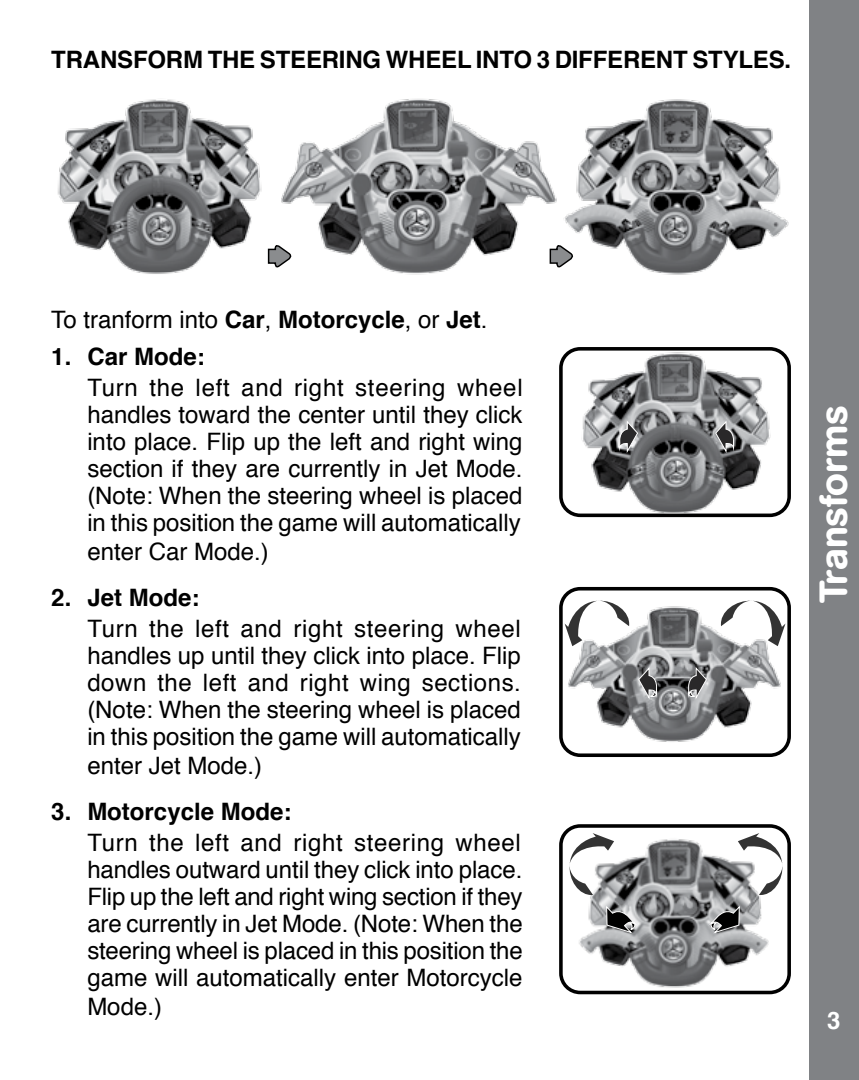
<style>
.page{position:relative;width:859px;height:1080px;background:#fff}
.page>*{position:absolute;margin:0;border:0;box-sizing:border-box;transform-origin:0 0}
.t1{font:500 39px "AG Book Rounded";color:#fff}
.t2{font:24px/27.3px "Helvetica";color:#000;text-align:justify}
.t3{font:700 24px "Helvetica";letter-spacing:-.01em;color:#000}
.t4{font:700 24px "Helvetica";color:#fff}
.s1{font-weight:700}
</style>
<div class="page">
<div style="left:809px;top:0;width:50px;height:1080px;background:#808285"></div>
<img style="left:57px;top:99px;width:205px;height:175px">
<img style="left:281px;top:99px;width:276px;height:176px">
<img style="left:565px;top:99px;width:224px;height:176px">
<svg style="left:267px;top:244px;width:26px;height:25px"></svg>
<svg style="left:549px;top:244px;width:25px;height:25px"></svg>
<div style="left:559px;top:824px;width:232px;height:170px;border:4px solid #000;border-radius:19px"></div>
<img style="left:572px;top:839px;width:199px;height:155px">
<svg style="left:569px;top:833px;width:45px;height:63px"></svg>
<svg style="left:738px;top:833px;width:46px;height:63px"></svg>
<svg style="left:605px;top:904px;width:38px;height:30px"></svg>
<svg style="left:703px;top:904px;width:37px;height:30px"></svg>
<div style="left:559px;top:587px;width:232px;height:170px;border:4px solid #000;border-radius:19px"></div>
<img style="left:561px;top:596px;width:230px;height:154px">
<svg style="left:719px;top:599px;width:66px;height:47px"></svg>
<svg style="left:565px;top:599px;width:66px;height:47px"></svg>
<svg style="left:688px;top:666px;width:19px;height:37px"></svg>
<svg style="left:638px;top:666px;width:19px;height:37px"></svg>
<div style="left:559px;top:347px;width:232px;height:170px;border:4px solid #000;border-radius:19px"></div>
<img style="left:573px;top:347px;width:208px;height:171px">
<svg style="left:619px;top:420px;width:20px;height:36px"></svg>
<svg style="left:715px;top:420px;width:19px;height:36px"></svg>
<p class="t3" style="left:51px;top:44px;width:741px">TRANSFORM THE STEERING WHEEL INTO 3 DIFFERENT STYLES.</p>
<p class="t2" style="left:51px;top:307px;width:438px">To tranform into <span class="s1">CAR</span>, <span class="s1">MOTORCYCLE</span>, or <span class="s1">JET</span>.</p>
<p class="t3" style="left:51px;top:340px;width:155px">1. CAR MODE:</p>
<p class="t2" style="left:87px;top:376px;width:437px">Turn the left and right steering wheel handles toward the center until they click into place. Flip up the left and right wing section if they are currently in Jet Mode. (Note: When the steering wheel is placed in this position the game will automatically enter Car Mode.)</p>
<p class="t3" style="left:51px;top:581px;width:150px">2. JET MODE:</p>
<p class="t2" style="left:87px;top:616px;width:435px">Turn the left and right steering wheel handles up until they click into place. Flip down the left and right wing sections. (Note: When the steering wheel is placed in this position the game will automatically enter Jet Mode.)</p>
<p class="t3" style="left:51px;top:795px;width:242px">3. MOTORCYCLE MODE:</p>
<p class="t2" style="left:87px;top:830px;width:437px">Turn the left and right steering wheel handles outward until they click into place.<br>Flip up the left and right wing section if they are currently in Jet Mode. (Note: When the steering wheel is placed in this position the game will automatically enter Motorcycle Mode.)</p>
<h1 class="t1" style="left:811px;top:603px;width:199px;rotate:-90deg">Transforms</h1>
<p class="t4" style="left:827px;top:1004px;width:15px">3</p>
</div>
